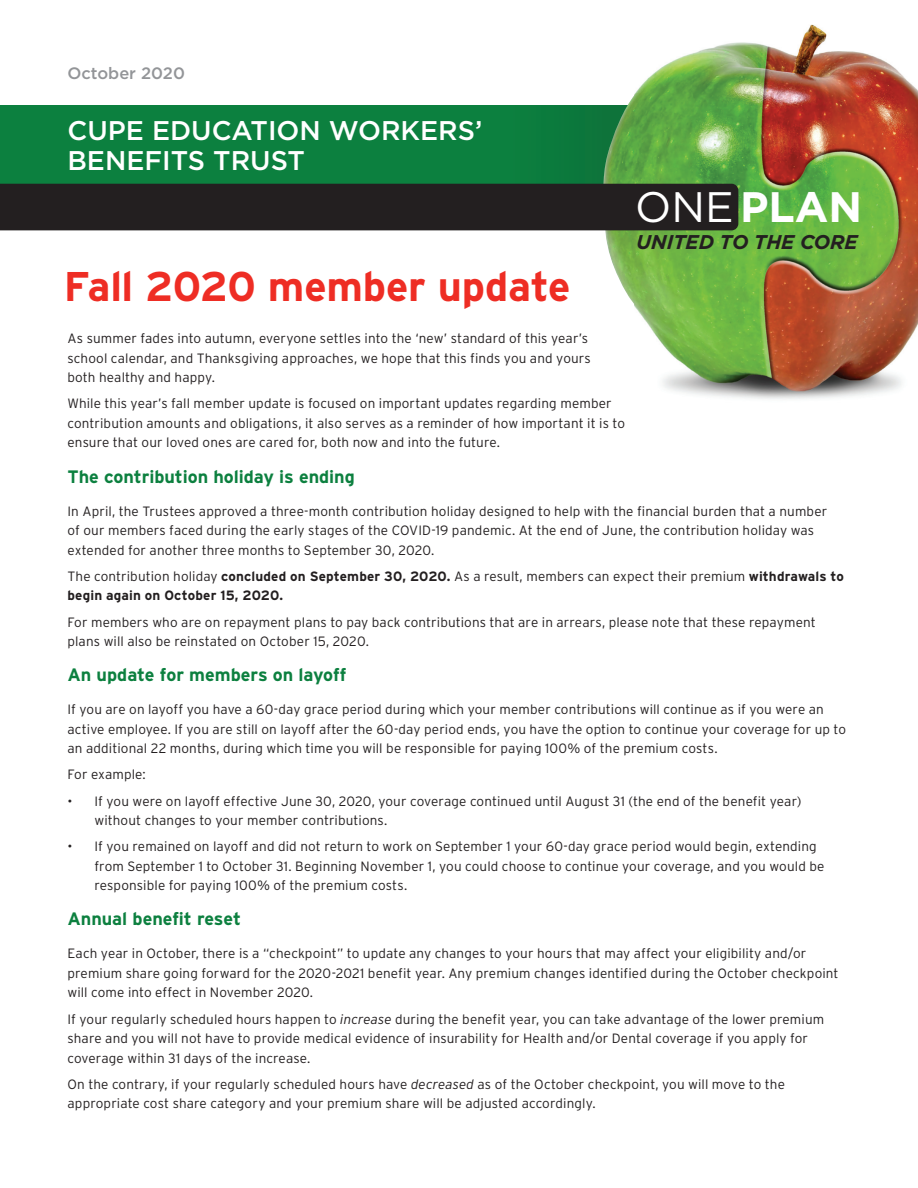
<style>
.page{position:relative;width:918px;height:1188px;background:#fff}
.page>*{position:absolute;margin:0;border:0;box-sizing:border-box;transform-origin:0 0}
.t1{font:700 42.6px "Gotham";color:#fff}
.t2{font:700 41.4px "Interstate";letter-spacing:-.005em;color:#ee2d24}
.t3{font:500 27px/30px "Gotham";color:#fff}
.t4{font:italic 700 19.95px "Gotham";letter-spacing:-.01em;color:#231f20}
.t5{font:700 18px "Interstate";letter-spacing:-.005em;color:#0c803f}
.t6{font:500 16.5px "Gotham";color:#939598}
.t7{font:300 13.5px/19.5px "Interstate";letter-spacing:.01em;color:#231f20}
.t8{font:700 13.5px/19.5px "Interstate";letter-spacing:.01em;color:#231f20}
.s1{font-weight:400}
.s2{font-weight:300}
.s3{font-style:italic}
</style>
<div class="page">
<div style="left:0;top:106px;width:640px;height:78px;background:#0c803f"></div>
<img style="left:635px;top:24px;width:283px;height:375px">
<img style="left:602px;top:93px;width:83px;height:252px">
<div style="left:0;top:184px;width:738px;height:46px;background:#231f20"></div>
<p class="t6" style="left:68px;top:64px;width:119px">October 2020</p>
<p class="t3" style="left:68px;top:114px;width:416px">CUPE EDUCATION WORKERS’<br>BENEFITS TRUST</p>
<p class="t2" style="left:64px;top:264px;width:508px">Fall 2020 member update</p>
<p class="t1" style="left:635px;top:182px;width:228px"><span class="s1">ONE</span> PLAN</p>
<p class="t4" style="left:636px;top:230px;width:223px">UNITED TO THE CORE</p>
<p class="t7" style="left:68px;top:329px;width:525px">As summer fades into autumn, everyone settles into the ‘new’ standard of this year’s school calendar, and Thanksgiving approaches, we hope that this finds you and yours both healthy and happy.</p>
<p class="t7" style="left:68px;top:394px;width:559px">While this year’s fall member update is focused on important updates regarding member contribution amounts and obligations, it also serves as a reminder of how important it is to ensure that our loved ones are cared for, both now and into the future.</p>
<p class="t5" style="left:68px;top:466px;width:289px">The contribution holiday is ending</p>
<p class="t7" style="left:68px;top:501px;width:761px">In April, the Trustees approved a three-month contribution holiday designed to help with the financial burden that a number of our members faced during the early stages of the COVID-19 pandemic. At the end of June, the contribution holiday was extended for another three months to September 30, 2020.</p>
<p class="t8" style="left:68px;top:566px;width:778px"><span class="s2">The contribution holiday</span> concluded on September 30, 2020. <span class="s2">As a result, members can expect their premium</span> withdrawals to begin again on October 15, 2020.</p>
<p class="t7" style="left:68px;top:612px;width:750px">For members who are on repayment plans to pay back contributions that are in arrears, please note that these repayment plans will also be reinstated on October 15, 2020.</p>
<p class="t5" style="left:68px;top:665px;width:280px">An update for members on layoff</p>
<p class="t7" style="left:68px;top:700px;width:780px">If you are on layoff you have a 60-day grace period during which your member contributions will continue as if you were an active employee. If you are still on layoff after the 60-day period ends, you have the option to continue your coverage for up to an additional 22 months, during which time you will be responsible for paying 100% of the premium costs.</p>
<p class="t7" style="left:68px;top:765px;width:80px">For example:</p>
<p class="t7" style="left:94px;top:791px;width:709px;text-indent:-27px">• If you were on layoff effective June 30, 2020, your coverage continued until August 31 (the end of the benefit year) without changes to your member contributions.</p>
<p class="t7" style="left:94px;top:837px;width:732px;text-indent:-27px">• If you remained on layoff and did not return to work on September 1 your 60-day grace period would begin, extending from September 1 to October 31. Beginning November 1, you could choose to continue your coverage, and you would be responsible for paying 100% of the premium costs.</p>
<p class="t5" style="left:68px;top:909px;width:175px">Annual benefit reset</p>
<p class="t7" style="left:68px;top:944px;width:773px">Each year in October, there is a “checkpoint” to update any changes to your hours that may affect your eligibility and/or premium share going forward for the 2020-2021 benefit year. Any premium changes identified during the October checkpoint will come into effect in November 2020.</p>
<p class="t7" style="left:68px;top:1009px;width:758px">If your regularly scheduled hours happen to <span class="s3">increase</span> during the benefit year, you can take advantage of the lower premium share and you will not have to provide medical evidence of insurability for Health and/or Dental coverage if you apply for coverage within 31 days of the increase.</p>
<p class="t7" style="left:68px;top:1074px;width:719px">On the contrary, if your regularly scheduled hours have <span class="s3">decreased</span> as of the October checkpoint, you will move to the appropriate cost share category and your premium share will be adjusted accordingly.</p>
</div>
